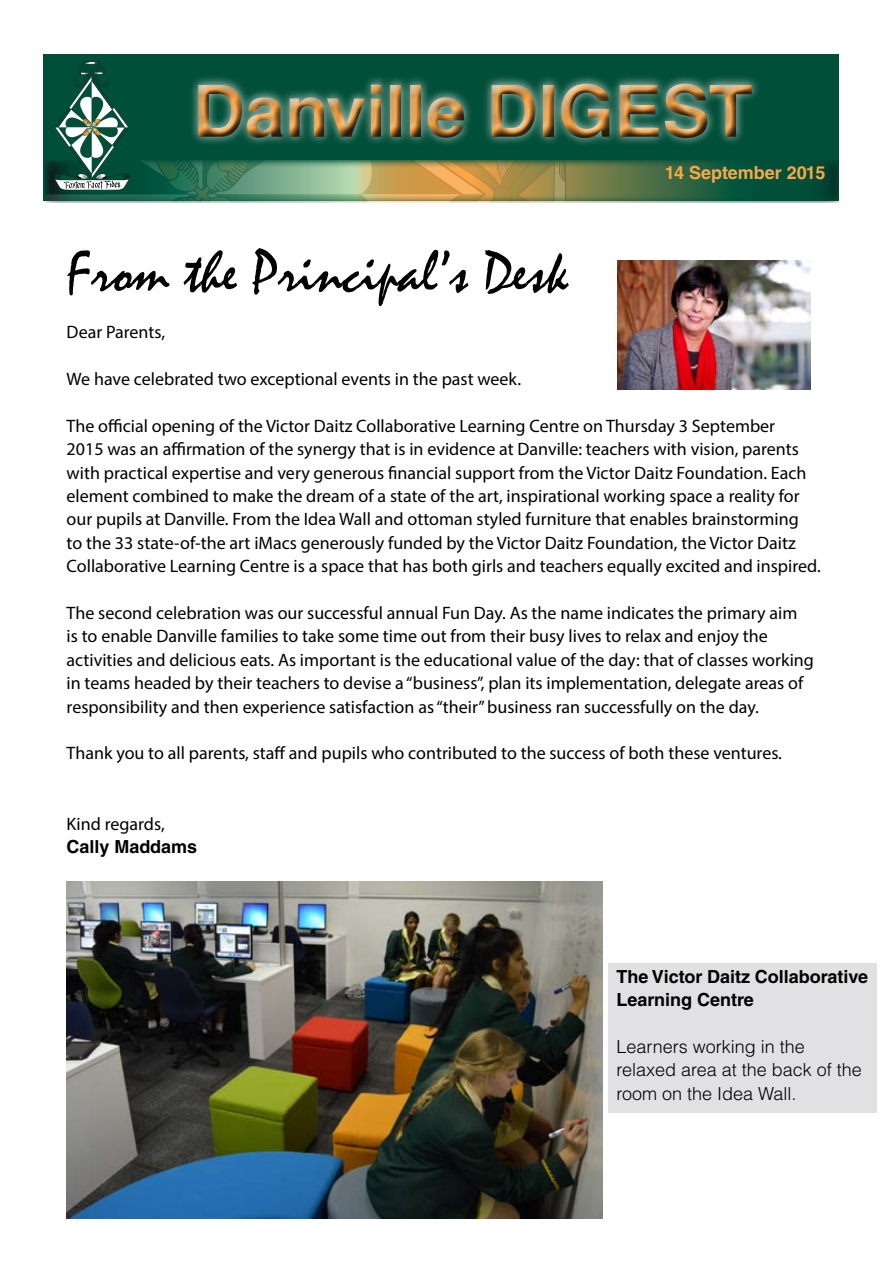
<style>
.page{position:relative;width:893px;height:1263px;background:#fff}
.page>*{position:absolute;margin:0;border:0;box-sizing:border-box;transform-origin:0 0}
.t1{font:700 72px "Helvetica LT Std";color:#faa748}
.t2{font:60px "Mistral";color:#000}
.t3{font:18px/23.4px "Myriad Pro";color:#000}
.t4{font:300 18px/23.4px "Helvetica LT Std";color:#000}
.t5{font:700 18px/23.4px "Helvetica LT Std";color:#000}
.t6{font:700 18px "Helvetica LT Std";color:#faa748}
</style>
<div class="page">
<div style="left:44px;top:54px;width:795px;height:147px;background:#004f39"></div>
<svg style="left:570px;top:160px;width:269px;height:43px"></svg>
<div style="left:190px;top:78px;width:573px;height:70px;background:#000;opacity:.75"></div>
<svg style="left:45px;top:61px;width:525px;height:142px"></svg>
<div style="left:608px;top:963px;width:269px;height:150px;background:#e1e1e3"></div>
<img style="left:67px;top:881px;width:535px;height:338px">
<img style="left:617px;top:260px;width:194px;height:129px">
<h1 class="t1" style="left:193px;top:67px;width:561px">Danville DIGEST</h1>
<p class="t6" style="left:665px;top:161px;width:162px">14 September 2015</p>
<h2 class="t2" style="left:67px;top:236px;width:503px">From the Principal’s Desk</h2>
<p class="t3" style="left:67px;top:320px;width:100px">Dear Parents,</p>
<p class="t3" style="left:67px;top:367px;width:456px">We have celebrated two exceptional events in the past week.</p>
<p class="t3" style="left:67px;top:414px;width:756px">The official opening of the Victor Daitz Collaborative Learning Centre on Thursday 3 September<br>2015 was an affirmation of the synergy that is in evidence at Danville: teachers with vision, parents with practical expertise and very generous financial support from the Victor Daitz Foundation. Each element combined to make the dream of a state of the art, inspirational working space a reality for our pupils at Danville. From the Idea Wall and ottoman styled furniture that enables brainstorming<br>to the 33 state-of-the art iMacs generously funded by the Victor Daitz Foundation, the Victor Daitz Collaborative Learning Centre is a space that has both girls and teachers equally excited and inspired.</p>
<p class="t3" style="left:67px;top:601px;width:749px">The second celebration was our successful annual Fun Day. As the name indicates the primary aim<br>is to enable Danville families to take some time out from their busy lives to relax and enjoy the activities and delicious eats. As important is the educational value of the day: that of classes working in teams headed by their teachers to devise a “business”, plan its implementation, delegate areas of responsibility and then experience satisfaction as “their” business ran successfully on the day.</p>
<p class="t3" style="left:67px;top:741px;width:717px">Thank you to all parents, staff and pupils who contributed to the success of both these ventures.</p>
<p class="t3" style="left:67px;top:812px;width:100px">Kind regards,</p>
<p class="t5" style="left:67px;top:835px;width:132px">Cally Maddams</p>
<p class="t5" style="left:616px;top:964px;width:253px">The Victor Daitz Collaborative<br>Learning Centre</p>
<p class="t4" style="left:616px;top:1035px;width:247px">Learners working in the relaxed area at the back of the room on the Idea Wall.</p>
</div>
